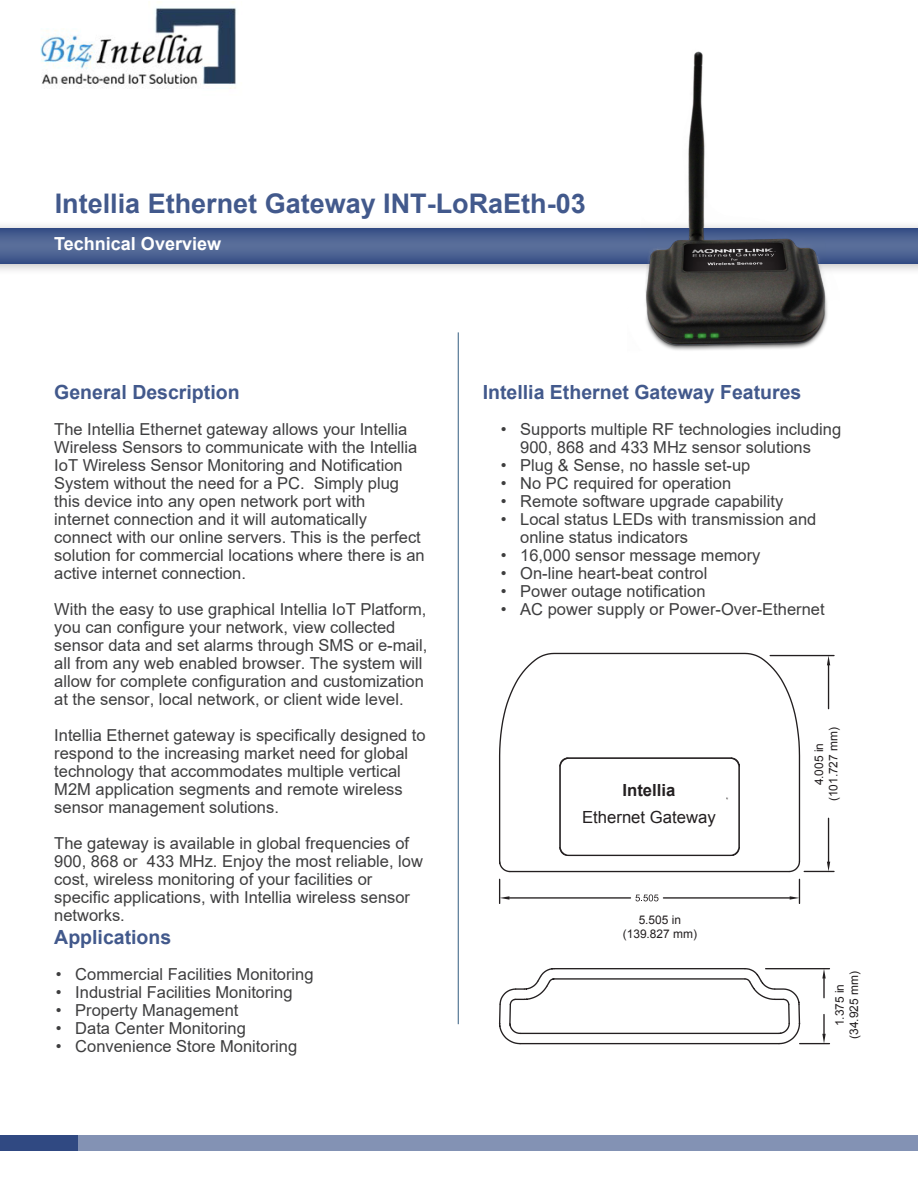
<style>
.page{position:relative;width:918px;height:1188px;background:#fff}
.page>*{position:absolute;margin:0;border:0;box-sizing:border-box;transform-origin:0 0}
.t1{font:700 27px "Arial";color:#42598c}
.t2{font:700 19.5px "Arial";color:#42598c}
.t3{font:700 18px "Arial";color:#fff}
.t4{font:16.65px "Arial";color:#231f20}
.t5{font:700 16.65px "Arial";color:#231f20}
.t6{font:16.5px/18px "Arial";color:#3e3e3f}
.t7{font:12px/14.4px "Arial";color:#231f20;text-align:center}
</style>
<div class="page">
<div style="left:0;top:220px;width:918px;height:56px;background:#231f20;opacity:.3"></div>
<svg style="left:0;top:228px;width:918px;height:35px;background:#496091"></svg>
<img style="left:627px;top:51px;width:213px;height:299px">
<div style="left:0;top:1135px;width:918px;height:16px;background:#8392b4"></div>
<div style="left:0;top:1135px;width:78px;height:16px;background:#304982"></div>
<hr style="left:458px;top:332px;width:1px;height:692px;background:#335d80">
<svg style="left:499px;top:652px;width:302px;height:208px"></svg>
<hr style="left:554px;top:978px;width:191px;height:2px;background:#231f20">
<hr style="left:554px;top:968px;width:191px;height:1px;background:#231f20">
<hr style="left:520px;top:1033px;width:259px;height:1px;background:#231f20">
<hr style="left:520px;top:1043px;width:259px;height:1px;background:#231f20">
<svg style="left:498px;top:968px;width:58px;height:77px"></svg>
<svg style="left:744px;top:968px;width:85px;height:77px"></svg>
<hr style="left:510px;top:871px;width:279px;height:1px;background:#231f20">
<svg style="left:499px;top:860px;width:12px;height:13px"></svg>
<svg style="left:788px;top:860px;width:13px;height:13px"></svg>
<hr style="left:509px;top:897px;width:122px;height:2px;background:#231f20">
<hr style="left:663px;top:897px;width:127px;height:2px;background:#231f20">
<svg style="left:499px;top:879px;width:10px;height:24px"></svg>
<svg style="left:790px;top:879px;width:10px;height:24px"></svg>
<svg style="left:635px;top:894px;width:23px;height:7px"></svg>
<hr style="left:770px;top:655px;width:64px;height:1px;background:#231f20">
<hr style="left:804px;top:871px;width:30px;height:1px;background:#231f20">
<hr style="left:828px;top:665px;width:1px;height:44px;background:#231f20">
<hr style="left:828px;top:818px;width:1px;height:44px;background:#231f20">
<svg style="left:827px;top:656px;width:3px;height:9px"></svg>
<svg style="left:827px;top:862px;width:3px;height:9px"></svg>
<svg style="left:559px;top:757px;width:182px;height:100px"></svg>
<img style="left:40px;top:8px;width:196px;height:81px">
<p class="t1" style="left:55px;top:185px;width:533px">Intellia Ethernet Gateway INT-LoRaEth-03</p>
<p class="t3" style="left:54px;top:231px;width:168px">Technical Overview</p>
<p class="t2" style="left:54px;top:378px;width:187px">General Description</p>
<p class="t6" style="left:54px;top:420px;width:372px">The Intellia Ethernet gateway allows your Intellia Wireless Sensors to communicate with the Intellia IoT Wireless Sensor Monitoring and Notification System without the need for a PC. Simply plug this device into any open network port with<br>internet connection and it will automatically connect with our online servers. This is the perfect solution for commercial locations where there is an active internet connection.</p>
<p class="t6" style="left:54px;top:600px;width:375px">With the easy to use graphical Intellia IoT Platform, you can configure your network, view collected sensor data and set alarms through SMS or e-mail, all from any web enabled browser. The system will allow for complete configuration and customization at the sensor, local network, or client wide level.</p>
<p class="t6" style="left:54px;top:726px;width:373px">Intellia Ethernet gateway is specifically designed to respond to the increasing market need for global technology that accommodates multiple vertical M2M application segments and remote wireless sensor management solutions.</p>
<p class="t6" style="left:54px;top:834px;width:370px">The gateway is available in global frequencies of 900, 868 or 433 MHz. Enjoy the most reliable, low cost, wireless monitoring of your facilities or specific applications, with Intellia wireless sensor networks.</p>
<p class="t2" style="left:54px;top:923px;width:119px">Applications</p>
<p class="t6" style="left:56px;top:965px;width:259px">• Commercial Facilities Monitoring</p>
<p class="t6" style="left:56px;top:983px;width:238px">• Industrial Facilities Monitoring</p>
<p class="t6" style="left:56px;top:1001px;width:184px">• Property Management</p>
<p class="t6" style="left:56px;top:1019px;width:192px">• Data Center Monitoring</p>
<p class="t6" style="left:56px;top:1037px;width:243px">• Convenience Store Monitoring</p>
<p class="t2" style="left:483px;top:378px;width:320px">Intellia Ethernet Gateway Features</p>
<p class="t6" style="left:520px;top:420px;width:322px;text-indent:-20px">• Supports multiple RF technologies including<br>900, 868 and 433 MHz sensor solutions</p>
<p class="t6" style="left:501px;top:456px;width:251px">• Plug &amp; Sense, no hassle set-up</p>
<p class="t6" style="left:501px;top:474px;width:232px">• No PC required for operation</p>
<p class="t6" style="left:501px;top:492px;width:284px">• Remote software upgrade capability</p>
<p class="t6" style="left:520px;top:510px;width:298px;text-indent:-20px">• Local status LEDs with transmission and online status indicators</p>
<p class="t6" style="left:501px;top:546px;width:261px">• 16,000 sensor message memory</p>
<p class="t6" style="left:501px;top:564px;width:208px">• On-line heart-beat control</p>
<p class="t6" style="left:501px;top:582px;width:206px">• Power outage notification</p>
<p class="t6" style="left:501px;top:600px;width:325px">• AC power supply or Power-Over-Ethernet</p>
<p class="t5" style="left:622px;top:778px;width:54px">Intellia</p>
<p class="t4" style="left:582px;top:806px;width:135px">Ethernet Gateway</p>
<p class="t7" style="left:623px;top:912px;width:76px">5.505 in (139.827 mm)</p>
<p class="t7" style="left:812px;top:801px;width:76px;rotate:-90deg">4.005 in (101.727 mm)</p>
<p class="t7" style="left:833px;top:1039px;width:69px;rotate:-90deg">1.375 in (34.925 mm)</p>
</div>
